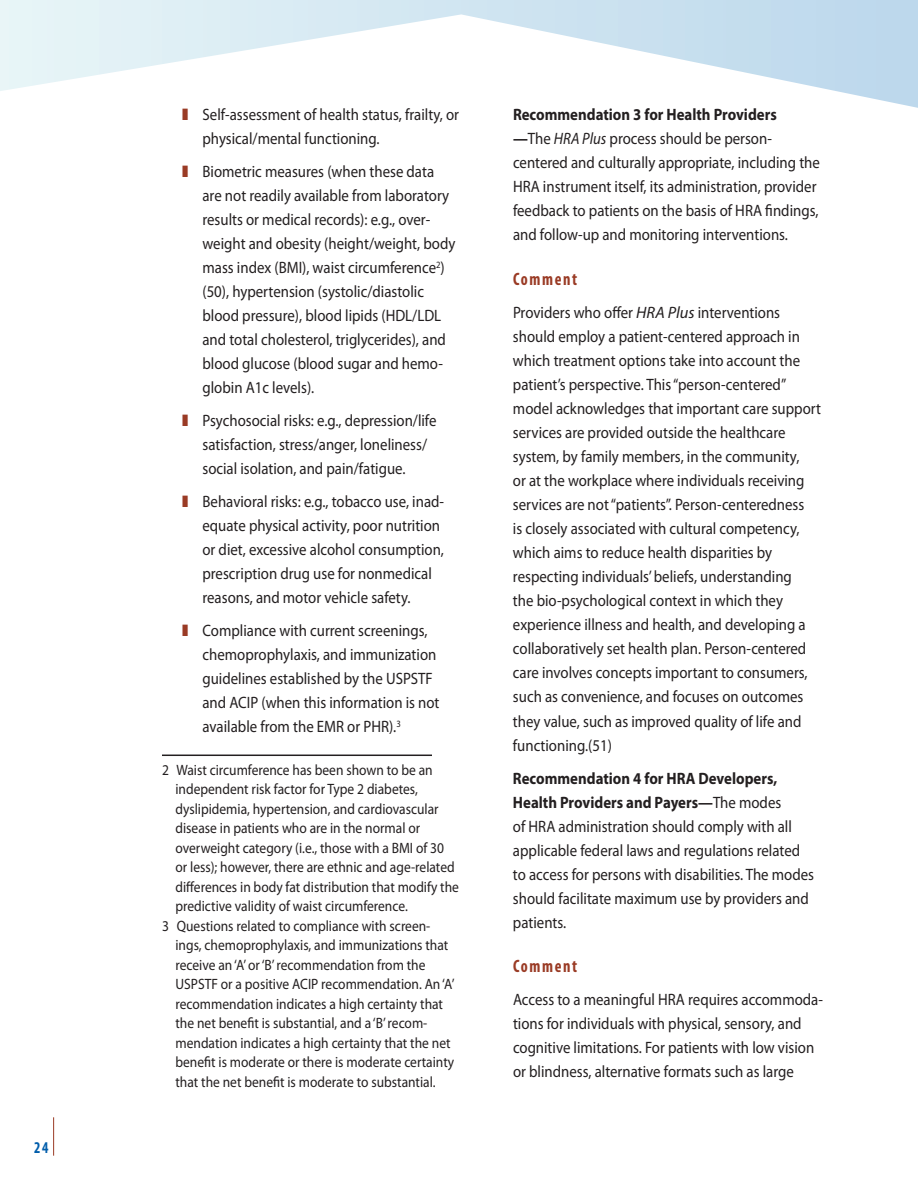
<style>
.page{position:relative;width:918px;height:1188px;background:#fff}
.page>*{position:absolute;margin:0;border:0;box-sizing:border-box;transform-origin:0 0}
.t1{font:700 condensed 18px "Myriad Pro";letter-spacing:.1em;color:#9a3b25;scale:.9 1}
.t2{font:16.5px/24px "Myriad Pro";color:#231f20;scale:.9 1}
.t3{font:700 condensed 16.5px "Myriad Pro";color:#015dab;scale:.9 1}
.Footnote_text{font:15px/19.5px "Myriad Pro";color:#231f20;scale:.9 1}
.s1{color:#9a3b25}
.s2{font-weight:700}
.s3{font-style:italic}
</style>
<div class="page">
<svg style="left:0;top:0;width:918px;height:108px"></svg>
<hr style="left:53px;top:1117px;width:1px;height:39px;background:#9a3b25">
<hr style="left:162px;top:755px;width:270px;height:1px;background:#231f20">
<p class="t3" style="left:34px;top:1137px;width:17px">24</p>
<p class="t2" style="left:203px;top:103px;width:287px;text-indent:-20px"><span class="s1">❚</span> Self-assessment of health status, frailty, or physical/mental functioning.</p>
<p class="t2" style="left:202px;top:160px;width:282px;text-indent:-20px"><span class="s1">❚</span> Biometric measures (when these data are not readily available from laboratory results or medical records): e.g., over&shy;weight and obesity (height/weight, body mass index (BMI), waist circumference<sup>2</sup>) (50), hypertension (systolic/diastolic blood pressure), blood lipids (HDL/LDL and total cholesterol, triglycerides), and blood glucose (blood sugar and hemo&shy;globin A1c levels).</p>
<p class="t2" style="left:203px;top:409px;width:262px;text-indent:-20px"><span class="s1">❚</span> Psychosocial risks: e.g., depression/life satisfaction, stress/anger, loneliness/ social isolation, and pain/fatigue.</p>
<p class="t2" style="left:203px;top:490px;width:270px;text-indent:-20px"><span class="s1">❚</span> Behavioral risks: e.g., tobacco use, inad&shy;equate physical activity, poor nutrition or diet, excessive alcohol consumption, prescription drug use for nonmedical reasons, and motor vehicle safety.</p>
<p class="t2" style="left:203px;top:619px;width:265px;text-indent:-20px"><span class="s1">❚</span> Compliance with current screenings, chemoprophylaxis, and immunization guidelines established by the USPSTF and ACIP (when this information is not available from the EMR or PHR).<sup>3</sup></p>
<p class="Footnote_text" style="left:176px;top:760px;width:316px;text-indent:-14px">2 Waist circumference has been shown to be an independent risk factor for Type 2 diabetes, dyslipidemia, hypertension, and cardiovascular disease in patients who are in the normal or overweight category (i.e., those with a BMI of 30 or less); however, there are ethnic and age-related differences in body fat distribution that modify the predictive validity of waist circumference.</p>
<p class="Footnote_text" style="left:175px;top:916px;width:311px;text-indent:-13px">3 Questions related to compliance with screen&shy;ings, chemoprophylaxis, and immunizations that receive an ‘A’ or ‘B’ recommendation from the USPSTF or a positive ACIP recommendation. An ‘A’ recommendation indicates a high certainty that the net benefit is substantial, and a ‘B’ recom&shy;mendation indicates a high certainty that the net benefit is moderate or there is moderate certainty that the net benefit is moderate to substantial.</p>
<p class="t2" style="left:513px;top:103px;width:343px"><span class="s2">Recommendation 3 for Health Providers<br>—</span>The <span class="s3">HRA Plus</span> process should be person&shy;centered and culturally appropriate, including the HRA instrument itself, its administration, provider feedback to patients on the basis of HRA findings, and follow-up and monitoring interventions.</p>
<h3 class="t1" style="left:513px;top:268px;width:73px">Comment</h3>
<p class="t2" style="left:513px;top:301px;width:344px">Providers who offer <span class="s3">HRA Plus</span> interventions should employ a patient-centered approach in which treatment options take into account the patient’s perspective. This “person-centered” model acknowledges that important care support services are provided outside the healthcare system, by family members, in the community,<br>or at the workplace where individuals receiving services are not “patients”. Person-centeredness<br>is closely associated with cultural competency, which aims to reduce health disparities by respecting individuals’ beliefs, understanding<br>the bio-psychological context in which they experience illness and health, and developing a collaboratively set health plan. Person-centered care involves concepts important to consumers, such as convenience, and focuses on outcomes they value, such as improved quality of life and functioning.(51)</p>
<p class="t2" style="left:513px;top:766px;width:336px"><span class="s2">Recommendation 4 for HRA Developers, Health Providers and Payers—</span>The modes<br>of HRA administration should comply with all applicable federal laws and regulations related to access for persons with disabilities. The modes should facilitate maximum use by providers and patients.</p>
<h3 class="t1" style="left:513px;top:955px;width:73px">Comment</h3>
<p class="t2" style="left:513px;top:988px;width:346px">Access to a meaningful HRA requires accommoda&shy;tions for individuals with physical, sensory, and cognitive limitations. For patients with low vision or blindness, alternative formats such as large</p>
</div>
